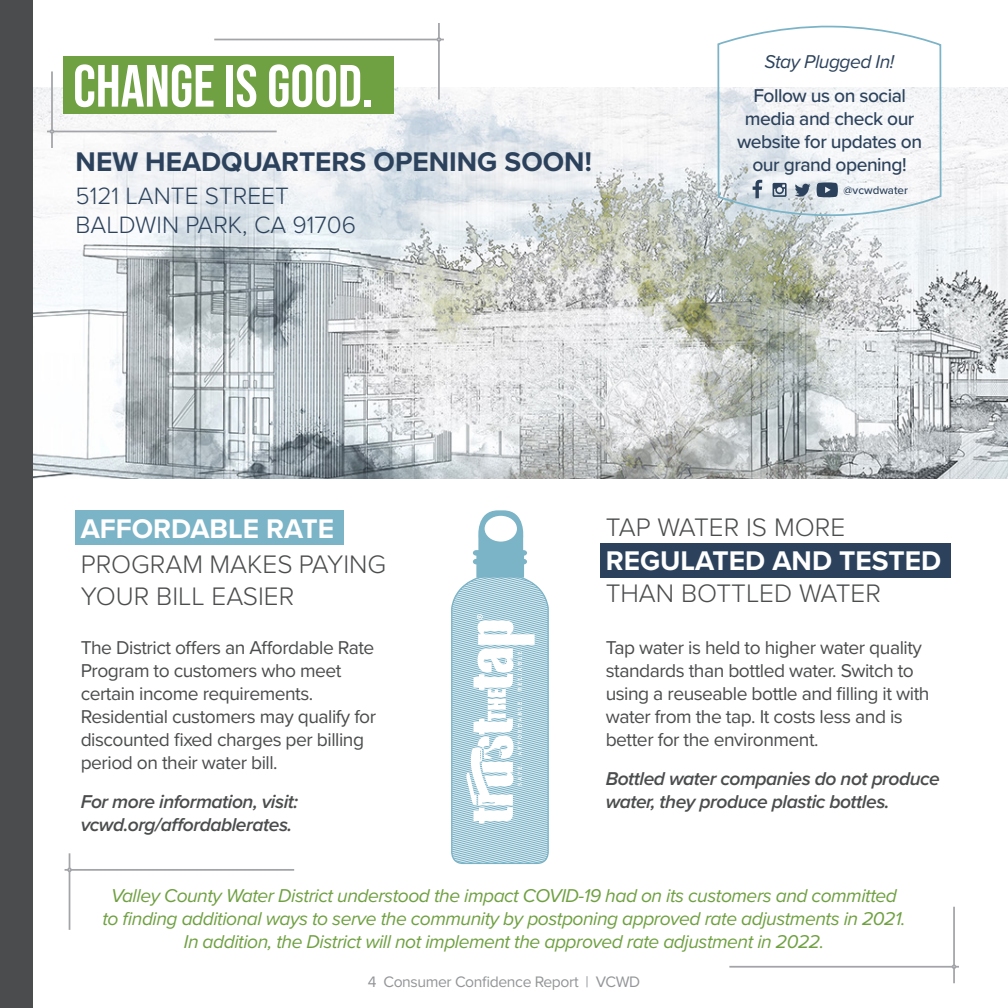
<style>
.page{position:relative;width:1008px;height:1008px;background:#fff}
.page>*{position:absolute;margin:0;border:0;box-sizing:border-box;transform-origin:0 0}
.t1{font:700 59.5px "Bebas Neue Pro";color:#fff}
.t2{font:700 28px "Proxima Nova";color:#fff}
.t3{font:700 28px "Proxima Nova";color:#2c425c}
.t4{font:300 26.25px/31.5px "Proxima Nova";color:#4b4c4d}
.t5{font:300 24.5px "Proxima Nova";color:#2c425c}
.t6{font:19.25px/23.1px "Proxima Nova";letter-spacing:-.025em;color:#4b4c4d}
.t7{font:italic 19.25px/23.1px "Proxima Nova";letter-spacing:-.025em;color:#6fa041;text-align:center}
.t8{font:italic 600 19.25px/23.1px "Proxima Nova";letter-spacing:-.025em;color:#4b4c4d}
.t9{font:500 19.25px/23.1px "Proxima Nova";letter-spacing:-.025em;color:#2c425c;text-align:center}
.t10{font:italic 19.25px "Proxima Nova";letter-spacing:-.025em;color:#2c425c}
.t11{font:15.75px "Proxima Nova";letter-spacing:-.025em;color:#939598}
.t12{font:500 11.55px "Proxima Nova";color:#2c425c}
</style>
<div class="page">
<img style="left:33px;top:87px;width:975px;height:392px">
<div style="left:63px;top:57px;width:331px;height:57px;background:#6fa041"></div>
<hr style="left:51px;top:71px;width:2px;height:77px;background:#a3a4a8">
<hr style="left:47px;top:131px;width:230px;height:1px;background:#a3a4a8">
<hr style="left:438px;top:23px;width:2px;height:77px;background:#a3a4a8">
<hr style="left:214px;top:39px;width:230px;height:1px;background:#a3a4a8">
<svg style="left:716px;top:25px;width:226px;height:192px"></svg>
<div style="left:76px;top:510px;width:268px;height:35px;background:#7bb3c7"></div>
<hr style="left:69px;top:853px;width:1px;height:77px;background:#a3a4a8">
<hr style="left:65px;top:869px;width:229px;height:2px;background:#a3a4a8">
<hr style="left:953px;top:907px;width:2px;height:76px;background:#a3a4a8">
<hr style="left:729px;top:966px;width:230px;height:2px;background:#a3a4a8">
<svg style="left:451px;top:510px;width:98px;height:354px"></svg>
<div style="left:601px;top:544px;width:350px;height:34px;background:#2c425c"></div>
<svg style="left:795px;top:184px;width:16px;height:13px"></svg>
<svg style="left:773px;top:183px;width:14px;height:14px"></svg>
<svg style="left:753px;top:180px;width:9px;height:18px"></svg>
<svg style="left:817px;top:182px;width:21px;height:15px"></svg>
<div style="left:0;top:0;width:33px;height:1008px;background:#4b4c4d"></div>
<p class="t1" style="left:73px;top:52px;width:302px">CHANGE IS GOOD.</p>
<p class="t3" style="left:76px;top:140px;width:518px">NEW HEADQUARTERS OPENING SOON!</p>
<p class="t5" style="left:76px;top:178px;width:215px">5121 LANTE STREET</p>
<p class="t5" style="left:76px;top:206px;width:282px">BALDWIN PARK, CA 91706</p>
<p class="t10" style="left:765px;top:47px;width:131px">Stay Plugged In!</p>
<p class="t9" style="left:737px;top:83px;width:187px">Follow us on social media and check our website for updates on our grand opening!</p>
<p class="t12" style="left:844px;top:181px;width:66px">@vcwdwater</p>
<p class="t2" style="left:81px;top:508px;width:255px">AFFORDABLE RATE</p>
<p class="t4" style="left:81px;top:548px;width:307px">PROGRAM MAKES PAYING<br>YOUR BILL EASIER</p>
<p class="t6" style="left:81px;top:635px;width:297px">The District offers an Affordable Rate Program to customers who meet certain income requirements.<br>Residential customers may qualify for discounted fixed charges per billing period on their water bill.</p>
<p class="t8" style="left:81px;top:790px;width:219px">For more information, visit:</p>
<p class="t8" style="left:81px;top:813px;width:213px">vcwd.org/affordablerates.</p>
<p class="t4" style="left:606px;top:511px;width:241px">TAP WATER IS MORE</p>
<p class="t2" style="left:606px;top:540px;width:337px">REGULATED AND TESTED</p>
<p class="t4" style="left:606px;top:576px;width:277px">THAN BOTTLED WATER</p>
<p class="t6" style="left:606px;top:635px;width:325px">Tap water is held to higher water quality standards than bottled water. Switch to using a reuseable bottle and filling it with water from the tap. It costs less and is better for the environment.</p>
<p class="t8" style="left:606px;top:766px;width:336px">Bottled water companies do not produce water, they produce plastic bottles.</p>
<p class="t7" style="left:102px;top:883px;width:805px">Valley County Water District understood the impact COVID-19 had on its customers and committed to finding additional ways to serve the community by postponing approved rate adjustments in 2021.<br>In addition, the District will not implement the approved rate adjustment in 2022.</p>
<p class="t11" style="left:368px;top:970px;width:274px">4 Consumer Confidence Report | VCWD</p>
</div>
